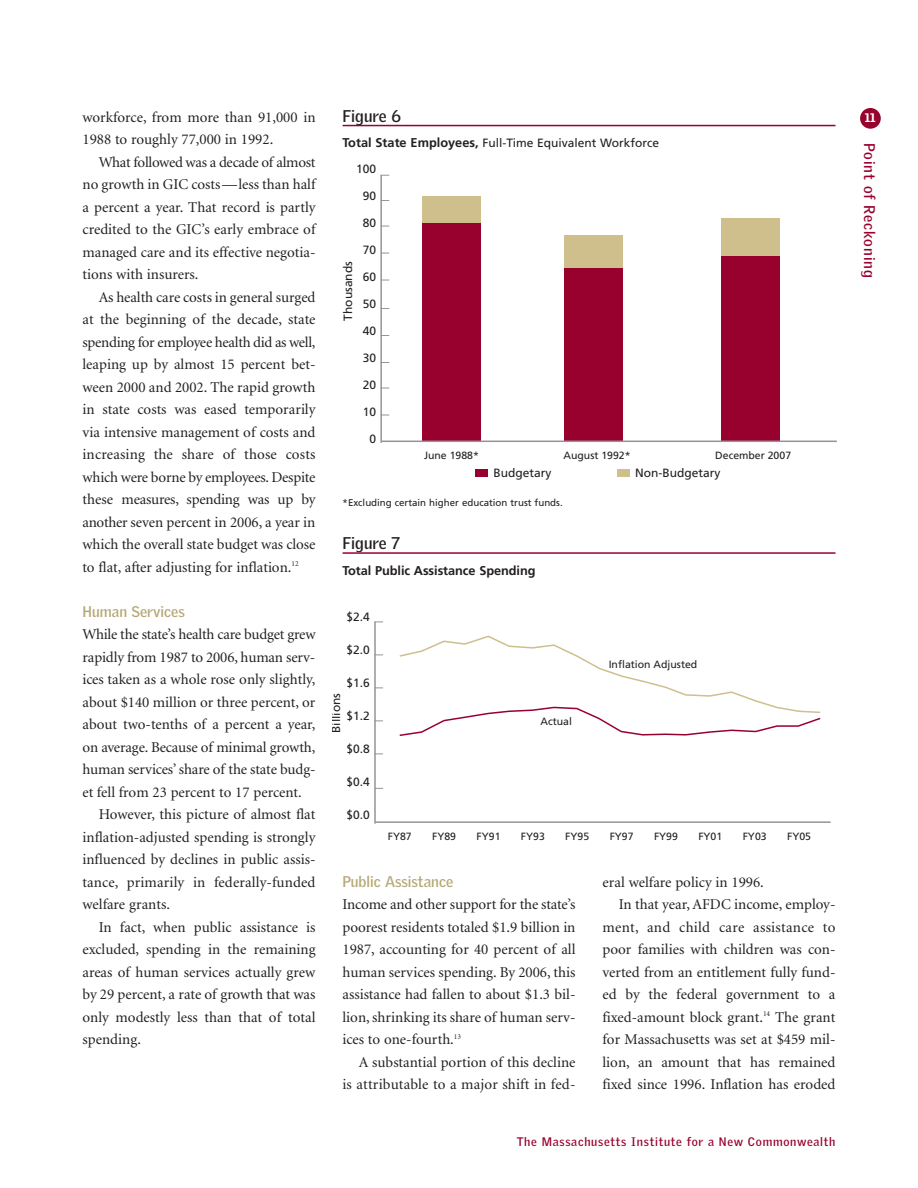
<style>
.page{position:relative;width:918px;height:1188px;background:#fff}
.page>*{position:absolute;margin:0;border:0;box-sizing:border-box;transform-origin:0 0}
.t1{font:700 16.5px "Griffith Gothic";color:#231f20}
.t2{font:15px/22.5px "Minion";color:#231f20;text-align:justify}
.t3{font:700 15px "Griffith Gothic";color:#b5a775}
.t4{font:15px "Minion";letter-spacing:.02em;color:#231f20}
.t5{font:700 15px "Griffith Gothic";letter-spacing:.06em;color:#98012d}
.t6{font:700 12.75px "Frutiger";letter-spacing:-.005em;color:#231f20}
.t7{font:12px "Frutiger";color:#231f20}
.t8{font:700 12px "Griffith Gothic";letter-spacing:.06em;color:#98012d}
.t9{font:900 12px "Griffith Gothic";color:#fff}
.t10{font:10.5px "Frutiger";color:#231f20}
.t11{font:9.75px "Frutiger";color:#231f20}
.s1{font-weight:700;font-size:12.75px}
</style>
<div class="page">
<div style="left:860px;top:108px;width:21px;height:21px;background:#98012d;border-radius:50%"></div>
<hr style="left:343px;top:125px;width:493px;height:1px;background:#98012d">
<hr style="left:343px;top:552px;width:493px;height:2px;background:#98012d">
<hr style="left:380px;top:175px;width:2px;height:268px;background:#939598">
<div style="left:423px;top:197px;width:58px;height:244px;background:#cebf8d"></div>
<div style="left:423px;top:223px;width:58px;height:218px;background:#98012d"></div>
<div style="left:565px;top:235px;width:58px;height:206px;background:#cebf8d"></div>
<div style="left:565px;top:268px;width:58px;height:173px;background:#98012d"></div>
<div style="left:721px;top:218px;width:58px;height:223px;background:#cebf8d"></div>
<div style="left:721px;top:256px;width:58px;height:185px;background:#98012d"></div>
<div style="left:475px;top:469px;width:12px;height:8px;background:#98012d"></div>
<div style="left:617px;top:469px;width:13px;height:8px;background:#cebf8d"></div>
<hr style="left:382px;top:441px;width:455px;height:1px;background:#939598">
<hr style="left:374px;top:622px;width:2px;height:202px;background:#939598">
<hr style="left:375px;top:821px;width:456px;height:2px;background:#939598">
<svg style="left:399px;top:635px;width:422px;height:101px"></svg>
<p class="t2" style="left:82px;top:107px;width:235px">workforce, from more than 91,000 in<br>1988 to roughly 77,000 in 1992.</p>
<p class="t2" style="left:82px;top:152px;width:235px;text-indent:16px">What followed was a decade of almost no growth in GIC costs—less than half a percent a year. That record is partly credited to the GIC’s early embrace of managed care and its effective negotia&shy;tions with insurers.</p>
<p class="t2" style="left:82px;top:287px;width:235px;text-indent:16px">As health care costs in general surged at the beginning of the decade, state spending for employee health did as well, leaping up by almost 15 percent bet&shy;ween 2000 and 2002. The rapid growth in state costs was eased temporarily via intensive management of costs and increasing the share of those costs which were borne by employees. Despite these measures, spending was up by another seven percent in 2006, a year in which the overall state budget was close to flat, after adjusting for inflation.<sup>12</sup></p>
<p class="t3" style="left:82px;top:606px;width:104px">Human Services</p>
<p class="t2" style="left:82px;top:624px;width:235px">While the state’s health care budget grew</p>
<p class="t2" style="left:82px;top:647px;width:234px">rapidly from 1987 to 2006, human serv-</p>
<p class="t2" style="left:82px;top:669px;width:235px">ices taken as a whole rose only slightly,</p>
<p class="t2" style="left:82px;top:692px;width:234px">about $140 million or three percent, or</p>
<p class="t2" style="left:82px;top:714px;width:235px">about two-tenths of a percent a year,</p>
<p class="t2" style="left:82px;top:737px;width:234px">on average. Because of minimal growth,</p>
<p class="t2" style="left:82px;top:759px;width:235px">human services’ share of the state budg-</p>
<p class="t2" style="left:82px;top:782px;width:221px">et fell from 23 percent to 17 percent.</p>
<p class="t2" style="left:99px;top:804px;width:218px">However, this picture of almost flat</p>
<p class="t2" style="left:82px;top:827px;width:234px">inflation-adjusted spending is strongly</p>
<p class="t2" style="left:82px;top:849px;width:235px">influenced by declines in public assis-</p>
<p class="t2" style="left:82px;top:872px;width:234px">tance, primarily in federally-funded</p>
<p class="t2" style="left:82px;top:894px;width:89px">welfare grants.</p>
<p class="t2" style="left:99px;top:917px;width:218px">In fact, when public assistance is</p>
<p class="t2" style="left:82px;top:939px;width:235px">excluded, spending in the remaining</p>
<p class="t2" style="left:82px;top:962px;width:234px">areas of human services actually grew</p>
<p class="t2" style="left:82px;top:984px;width:234px">by 29 percent, a rate of growth that was</p>
<p class="t2" style="left:82px;top:1007px;width:235px">only modestly less than that of total</p>
<p class="t2" style="left:82px;top:1029px;width:60px">spending.</p>
<p class="t1" style="left:343px;top:110px;width:60px">Figure 6</p>
<p class="t9" style="left:865px;top:113px;width:12px">11</p>
<p class="t7" style="left:343px;top:138px;width:318px"><span class="s1">Total State Employees,</span> Full-Time Equivalent Workforce</p>
<p class="t5" style="left:875px;top:143px;width:136px;rotate:90deg">Point of Reckoning</p>
<p class="t7" style="left:356px;top:164px;width:22px">100</p>
<p class="t7" style="left:363px;top:191px;width:15px">90</p>
<p class="t7" style="left:363px;top:218px;width:15px">80</p>
<p class="t7" style="left:363px;top:245px;width:15px">70</p>
<p class="t7" style="left:363px;top:272px;width:15px">60</p>
<p class="t7" style="left:363px;top:299px;width:15px">50</p>
<p class="t7" style="left:363px;top:326px;width:15px">40</p>
<p class="t7" style="left:363px;top:353px;width:15px">30</p>
<p class="t7" style="left:363px;top:380px;width:15px">20</p>
<p class="t7" style="left:363px;top:407px;width:15px">10</p>
<p class="t7" style="left:369px;top:434px;width:8px">0</p>
<p class="t7" style="left:343px;top:321px;width:61px;rotate:-90deg">Thousands</p>
<p class="t10" style="left:424px;top:451px;width:56px">June 1988*</p>
<p class="t10" style="left:564px;top:451px;width:69px">August 1992*</p>
<p class="t10" style="left:715px;top:451px;width:77px">December 2007</p>
<p class="t7" style="left:493px;top:468px;width:60px">Budgetary</p>
<p class="t7" style="left:635px;top:468px;width:87px">Non-Budgetary</p>
<p class="t11" style="left:343px;top:498px;width:222px">*Excluding certain higher education trust funds.</p>
<p class="t1" style="left:343px;top:537px;width:59px">Figure 7</p>
<p class="t6" style="left:343px;top:565px;width:194px">Total Public Assistance Spending</p>
<p class="t7" style="left:347px;top:612px;width:25px">$2.4</p>
<p class="t7" style="left:347px;top:645px;width:25px">$2.0</p>
<p class="t7" style="left:347px;top:678px;width:25px">$1.6</p>
<p class="t7" style="left:347px;top:711px;width:25px">$1.2</p>
<p class="t7" style="left:347px;top:744px;width:25px">$0.8</p>
<p class="t7" style="left:347px;top:777px;width:25px">$0.4</p>
<p class="t7" style="left:347px;top:810px;width:25px">$0.0</p>
<p class="t7" style="left:331px;top:733px;width:42px;rotate:-90deg">Billions</p>
<p class="t10" style="left:541px;top:717px;width:33px">Actual</p>
<p class="t10" style="left:609px;top:660px;width:90px">Inflation Adjusted</p>
<p class="t10" style="left:388px;top:832px;width:25px">FY87</p>
<p class="t10" style="left:432px;top:832px;width:25px">FY89</p>
<p class="t10" style="left:477px;top:832px;width:25px">FY91</p>
<p class="t10" style="left:521px;top:832px;width:25px">FY93</p>
<p class="t10" style="left:565px;top:832px;width:25px">FY95</p>
<p class="t10" style="left:610px;top:832px;width:25px">FY97</p>
<p class="t10" style="left:654px;top:832px;width:25px">FY99</p>
<p class="t10" style="left:698px;top:832px;width:25px">FY01</p>
<p class="t10" style="left:743px;top:832px;width:25px">FY03</p>
<p class="t10" style="left:787px;top:832px;width:25px">FY05</p>
<p class="t3" style="left:342px;top:876px;width:112px">Public Assistance</p>
<p class="t2" style="left:342px;top:894px;width:235px">Income and other support for the state’s poorest residents totaled $1.9 billion in 1987, accounting for 40 percent of all human services spending. By 2006, this assistance had fallen to about $1.3 bil&shy;lion, shrinking its share of human serv&shy;ices to one-fourth.<sup>13</sup></p>
<p class="t2" style="left:342px;top:1052px;width:235px;text-align:right">A substantial portion of this decline<br>is attributable to a major shift in fed-</p>
<p class="t2" style="left:602px;top:872px;width:163px">eral welfare policy in 1996.</p>
<p class="t2" style="left:619px;top:894px;width:218px">In that year, AFDC income, employ-</p>
<p class="t4" style="left:602px;top:921px;width:234px">ment, and child care assistance to</p>
<p class="t2" style="left:602px;top:939px;width:234px">poor families with children was con-</p>
<p class="t2" style="left:602px;top:962px;width:235px">verted from an entitlement fully fund-</p>
<p class="t2" style="left:602px;top:984px;width:234px">ed by the federal government to a</p>
<p class="t2" style="left:602px;top:1007px;width:234px">fixed-amount block grant.<sup>14</sup> The grant</p>
<p class="t2" style="left:603px;top:1029px;width:234px">for Massachusetts was set at $459 mil-</p>
<p class="t2" style="left:603px;top:1052px;width:235px">lion, an amount that has remained</p>
<p class="t2" style="left:603px;top:1074px;width:234px">fixed since 1996. Inflation has eroded</p>
<p class="t8" style="left:517px;top:1138px;width:320px">The Massachusetts Institute for a New Commonwealth</p>
</div>
